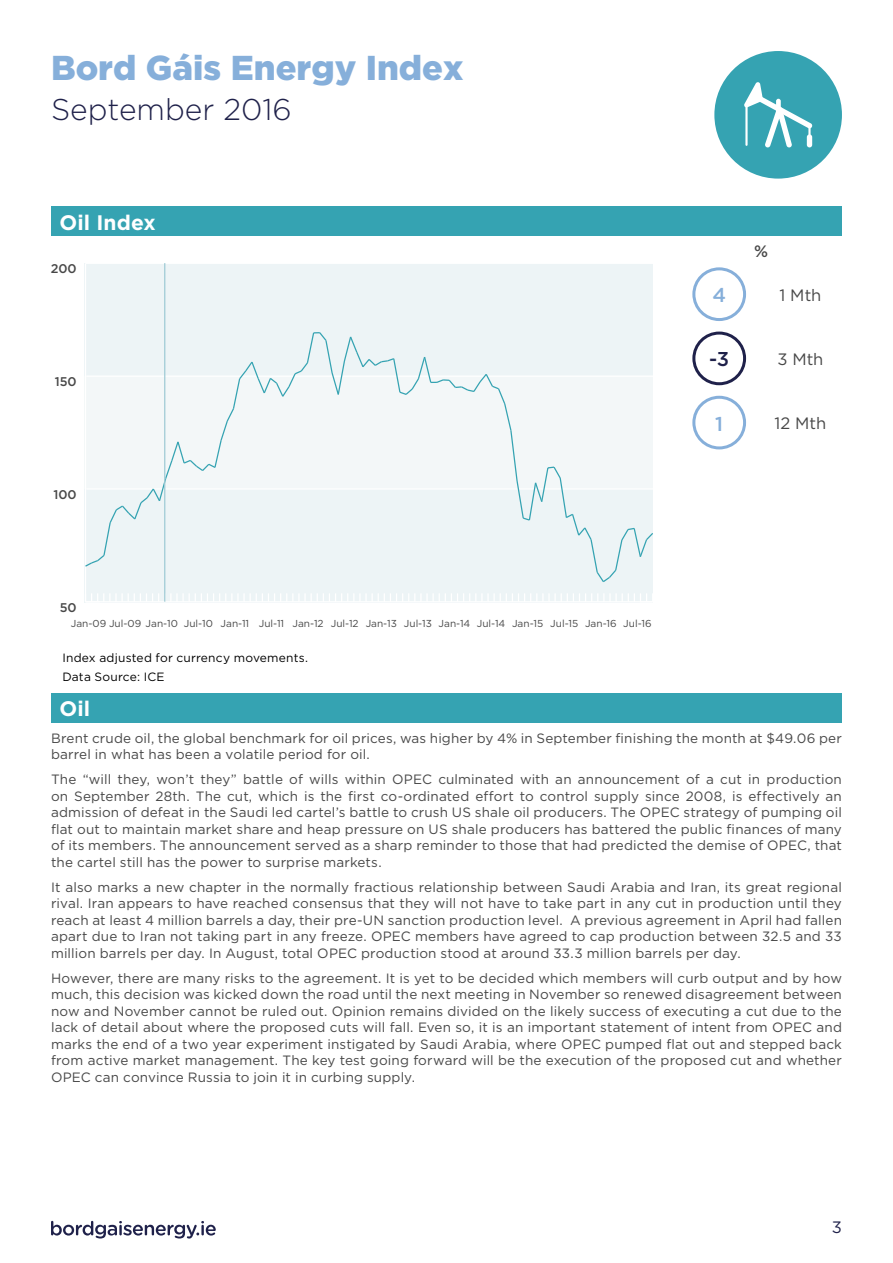
<style>
.page{position:relative;width:893px;height:1263px;background:#fff}
.page>*{position:absolute;margin:0;border:0;box-sizing:border-box;transform-origin:0 0}
.t1{font:900 34.5px "Gotham";color:#86afda}
.t2{font:300 30px "Gotham";color:#1f214a}
.t3{font:700 21px "Gotham";letter-spacing:.005em;color:#fff}
.t4{font:500 19.95px "Gotham";color:#1f214a}
.t5{font:500 19.95px "Gotham";color:#86afda}
.t6{font:16.5px "Gotham";color:#484848}
.t7{font:16.5px "Gotham";color:#1f214a}
.t8{font:500 16.5px "Gotham";color:#484848}
.t9{font:13.5px/16.5px "Gotham";letter-spacing:.01em;color:#484848;text-align:justify}
.t10{font:500 12.6px "Gotham";color:#484848}
.t11{font:12px/19.2px "Gotham";letter-spacing:.015em;color:#000}
.t12{font:10.05px "Gotham";color:#484848}
</style>
<div class="page">
<svg style="left:51px;top:1221px;width:165px;height:17px"></svg>
<div style="left:51px;top:206px;width:791px;height:30px;background:#35a3b2"></div>
<div style="left:51px;top:693px;width:791px;height:30px;background:#35a3b2"></div>
<div style="left:84px;top:263px;width:569px;height:340px;background:#edf4f6"></div>
<hr style="left:164px;top:263px;width:1px;height:339px;background:#a0cbd5">
<div style="left:714px;top:51px;width:128px;height:128px;background:#35a3b2;border-radius:50%"></div>
<svg style="left:744px;top:82px;width:69px;height:66px"></svg>
<div style="left:692px;top:332px;width:54px;height:53px;border:3px solid #1f214a;border-radius:50%"></div>
<div style="left:692px;top:267px;width:54px;height:54px;border:3px solid #86afda;border-radius:50%"></div>
<div style="left:692px;top:396px;width:54px;height:53px;border:3px solid #86afda;border-radius:50%"></div>
<h1 class="t1" style="left:51px;top:47px;width:414px">Bord Gáis Energy Index</h1>
<h2 class="t2" style="left:51px;top:90px;width:242px">September 2016</h2>
<h3 class="t3" style="left:60px;top:210px;width:98px">Oil Index</h3>
<p class="t10" style="left:51px;top:261px;width:27px">200</p>
<p class="t10" style="left:55px;top:373px;width:23px">150</p>
<p class="t10" style="left:53px;top:486px;width:25px">100</p>
<p class="t10" style="left:60px;top:599px;width:18px">50</p>
<p class="t12" style="left:71px;top:617px;width:582px">Jan-09 Jul-09 Jan-10 Jul-10 Jan-11 Jul-11 Jan-12 Jul-12 Jan-13 Jul-13 Jan-14 Jul-14 Jan-15 Jul-15 Jan-16 Jul-16</p>
<p class="t11" style="left:62px;top:647px;width:247px">Index adjusted for currency movements.<br>Data Source: ICE</p>
<h3 class="t3" style="left:60px;top:697px;width:32px">Oil</h3>
<p class="t8" style="left:754px;top:240px;width:16px">%</p>
<h3 class="t5" style="left:712px;top:282px;width:15px">4</h3>
<p class="t6" style="left:779px;top:286px;width:43px">1 Mth</p>
<h3 class="t4" style="left:709px;top:346px;width:21px">-3</h3>
<p class="t6" style="left:777px;top:350px;width:48px">3 Mth</p>
<h3 class="t5" style="left:715px;top:410px;width:9px">1</h3>
<p class="t6" style="left:774px;top:414px;width:53px">12 Mth</p>
<p class="t9" style="left:51px;top:729px;width:792px">Brent crude oil, the global benchmark for oil prices, was higher by 4% in September finishing the month at $49.06 per barrel in what has been a volatile period for oil.</p>
<p class="t9" style="left:51px;top:771px;width:792px">The “will they, won’t they” battle of wills within OPEC culminated with an announcement of a cut in production on September 28th. The cut, which is the first co-ordinated effort to control supply since 2008, is effectively an admission of defeat in the Saudi led cartel’s battle to crush US shale oil producers. The OPEC strategy of pumping oil flat out to maintain market share and heap pressure on US shale producers has battered the public finances of many of its members. The announcement served as a sharp reminder to those that had predicted the demise of OPEC, that the cartel still has the power to surprise markets.</p>
<p class="t9" style="left:51px;top:878px;width:792px">It also marks a new chapter in the normally fractious relationship between Saudi Arabia and Iran, its great regional rival. Iran appears to have reached consensus that they will not have to take part in any cut in production until they reach at least 4 million barrels a day, their pre-UN sanction production level. A previous agreement in April had fallen apart due to Iran not taking part in any freeze. OPEC members have agreed to cap production between 32.5 and 33 million barrels per day. In August, total OPEC production stood at around 33.3 million barrels per day.</p>
<p class="t9" style="left:51px;top:969px;width:792px">However, there are many risks to the agreement. It is yet to be decided which members will curb output and by how much, this decision was kicked down the road until the next meeting in November so renewed disagreement between now and November cannot be ruled out. Opinion remains divided on the likely success of executing a cut due to the lack of detail about where the proposed cuts will fall. Even so, it is an important statement of intent from OPEC and marks the end of a two year experiment instigated by Saudi Arabia, where OPEC pumped flat out and stepped back from active market management. The key test going forward will be the execution of the proposed cut and whether OPEC can convince Russia to join it in curbing supply.</p>
<p class="t7" style="left:832px;top:1218px;width:12px">3</p>
</div>
